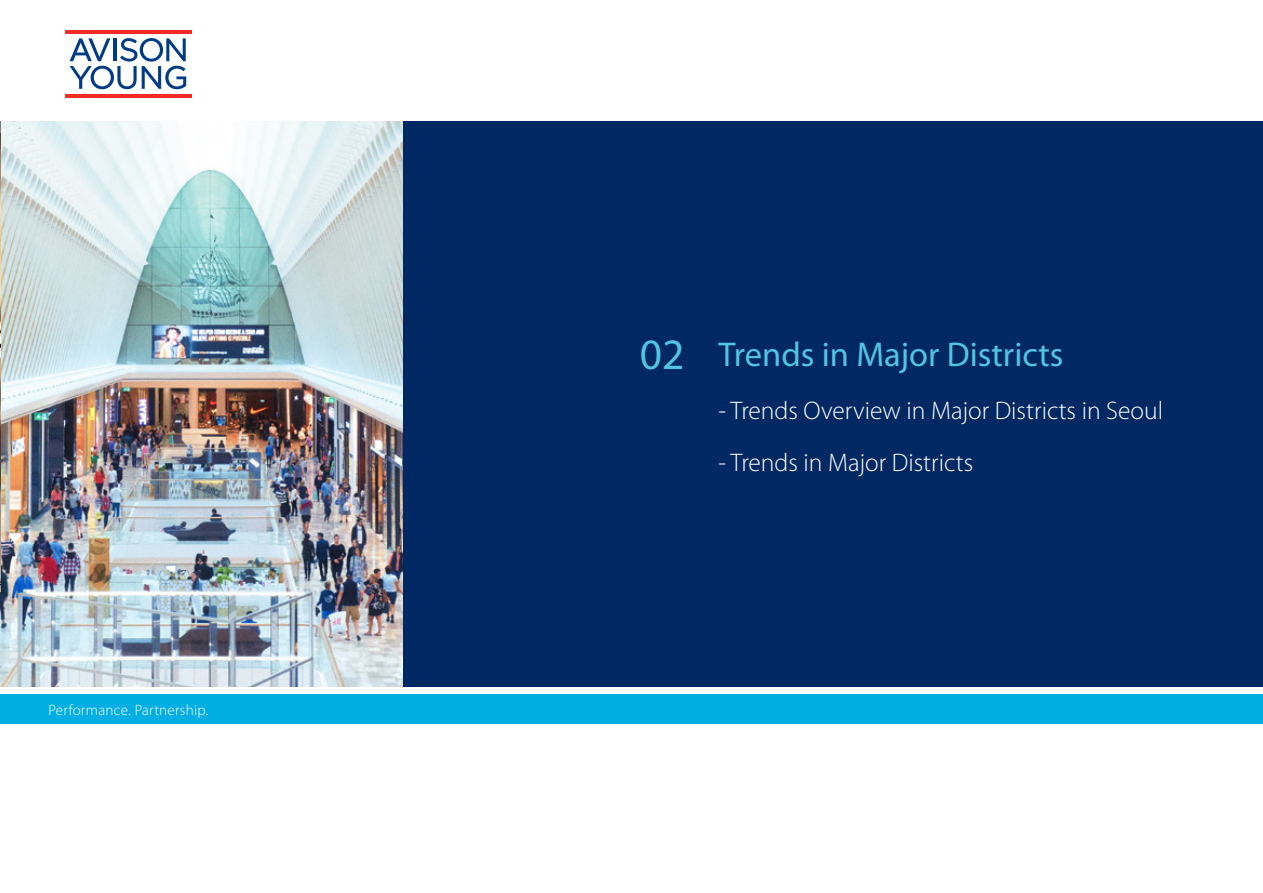
<style>
.page{position:relative;width:1263px;height:893px;background:#fff}
.page>*{position:absolute;margin:0;border:0;box-sizing:border-box;transform-origin:0 0}
.t1{font:34.5px "Myriad Pro";color:#52c4e2}
.t2{font:300 25.5px "Myriad Pro";color:#fff}
.t3{font:300 15px "Myriad Pro";letter-spacing:.02em;color:#fff}
.s1{font-size:43.5px}
</style>
<div class="page">
<img style="left:0;top:121px;width:404px;height:566px">
<img style="left:0;top:121px;width:1px;height:470px">
<div style="left:404px;top:121px;width:859px;height:566px;background:#002863"></div>
<div style="left:0;top:695px;width:1263px;height:29px;background:#00aee3"></div>
<hr style="left:66px;top:30px;width:126px;height:4px;background:#f02c25">
<hr style="left:66px;top:94px;width:126px;height:3px;background:#f02c25">
<svg style="left:70px;top:38px;width:116px;height:51px"></svg>
<p class="t3" style="left:48px;top:702px;width:162px">Performance. Partnership.</p>
<h1 class="t1" style="left:640px;top:333px;width:425px"><span class="s1">02</span> Trends in Major Districts</h1>
<p class="t2" style="left:718px;top:397px;width:446px">- Trends Overview in Major Districts in Seoul</p>
<p class="t2" style="left:718px;top:448px;width:256px">- Trends in Major Districts</p>
</div>
